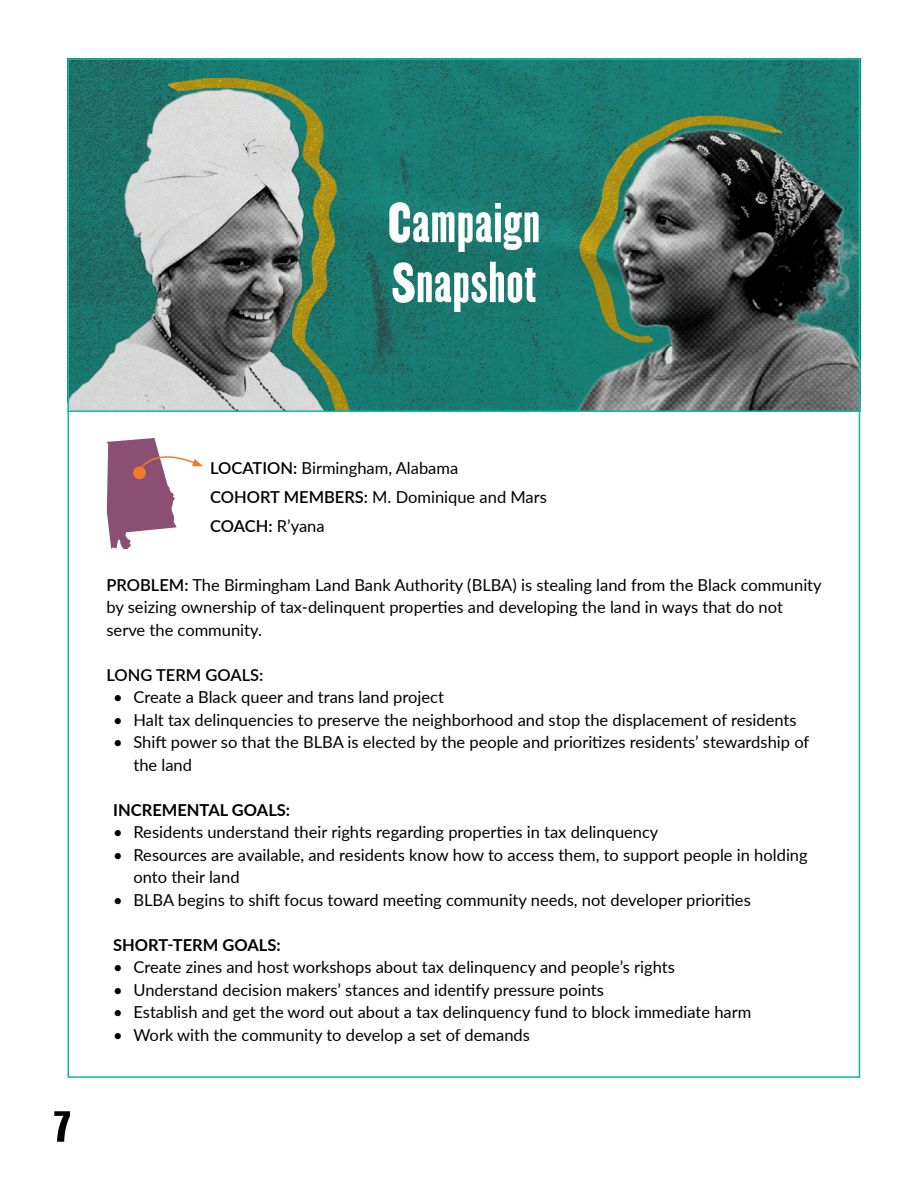
<style>
.page{position:relative;width:918px;height:1188px;background:#fff}
.page>*{position:absolute;margin:0;border:0;box-sizing:border-box;transform-origin:0 0}
.t1{font:67.5px "MARTIN";letter-spacing:.02em;color:#fff}
.t2{font:52.5px "MARTIN";color:#000}
.t3{font:16.5px/22.5px "Lato";color:#000}
.t4{font:700 16.5px "Lato";color:#000}
.t5{font:600 16.5px "Lato";color:#000}
.s1{font-weight:600}
.s2{font-weight:400}
</style>
<div class="page">
<img style="left:71px;top:61px;width:786px;height:349px">
<svg style="left:106px;top:438px;width:97px;height:111px"></svg>
<hr style="left:68px;top:410px;width:792px;height:2px;background:#0fb9a7">
<p class="t1" style="left:388px;top:183px;width:153px">Campaign</p>
<p class="t1" style="left:392px;top:243px;width:145px">Snapshot</p>
<h2 class="t2" style="left:54px;top:1096px;width:18px">7</h2>
<p class="t3" style="left:210px;top:456px;width:249px"><span class="s1">LOCATION:</span> Birmingham, Alabama</p>
<p class="t3" style="left:210px;top:485px;width:338px"><span class="s1">COHORT MEMBERS:</span> M. Dominique and Mars</p>
<p class="t5" style="left:210px;top:514px;width:116px">COACH: <span class="s2">R’yana</span></p>
<p class="t3" style="left:106px;top:573px;width:717px"><span class="s1">PROBLEM:</span> The Birmingham Land Bank Authority (BLBA) is stealing land from the Black community by seizing ownership of tax-delinquent properties and developing the land in ways that do not serve the community.</p>
<p class="t5" style="left:106px;top:663px;width:158px">LONG TERM GOALS:</p>
<p class="t3" style="left:113px;top:685px;width:332px">• Create a Black queer and trans land project</p>
<p class="t3" style="left:113px;top:708px;width:685px">• Halt tax delinquencies to preserve the neighborhood and stop the displacement of residents</p>
<p class="t3" style="left:134px;top:730px;width:677px;text-indent:-20px">• Shift power so that the BLBA is elected by the people and prioritizes residents’ stewardship of the land</p>
<p class="t4" style="left:113px;top:798px;width:178px">INCREMENTAL GOALS:</p>
<p class="t3" style="left:113px;top:820px;width:547px">• Residents understand their rights regarding properties in tax delinquency</p>
<p class="t3" style="left:134px;top:843px;width:676px;text-indent:-20px">• Resources are available, and residents know how to access them, to support people in holding onto their land</p>
<p class="t3" style="left:113px;top:888px;width:639px">• BLBA begins to shift focus toward meeting community needs, not developer priorities</p>
<p class="t4" style="left:113px;top:933px;width:169px">SHORT-TERM GOALS:</p>
<p class="t3" style="left:113px;top:955px;width:563px">• Create zines and host workshops about tax delinquency and people’s rights</p>
<p class="t3" style="left:113px;top:978px;width:492px">• Understand decision makers’ stances and identify pressure points</p>
<p class="t3" style="left:113px;top:1000px;width:640px">• Establish and get the word out about a tax delinquency fund to block immediate harm</p>
<p class="t3" style="left:113px;top:1023px;width:418px">• Work with the community to develop a set of demands</p>
</div>
